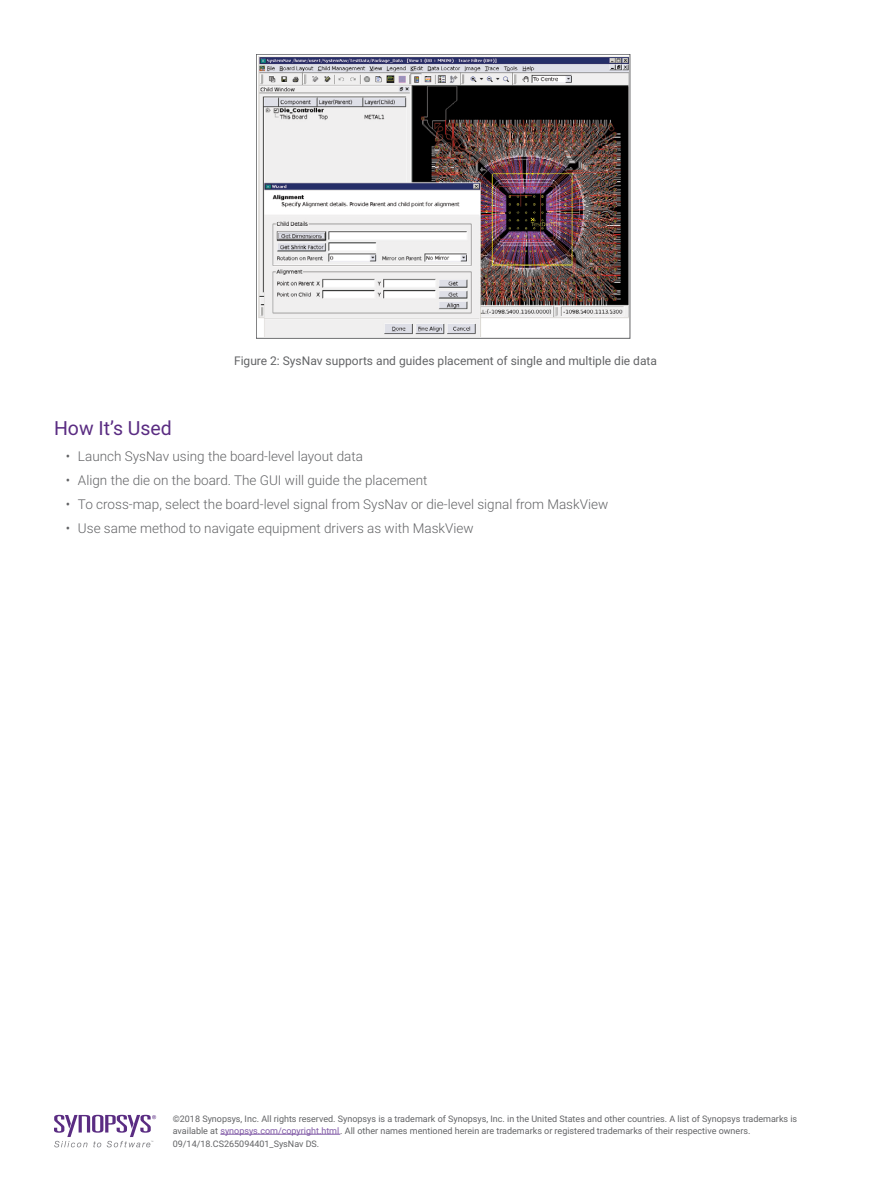
<style>
.page{position:relative;width:891px;height:1188px;background:#fff}
.page>*{position:absolute;margin:0;border:0;box-sizing:border-box;transform-origin:0 0}
.HEADING_1{font:19.5px "Roboto";color:#5a2c82}
.t1{font:300 13.5px "Roboto";color:#636466}
.FIGURE_CAPTION{font:12px "Roboto";color:#636466}
.t2{font:9px/12px "Roboto";color:#636466}
.s1{color:#7f58a5}
</style>
<div class="page">
<svg style="left:54px;top:1115px;width:102px;height:32px"></svg>
<hr style="left:220px;top:1134px;width:120px;height:1px;background:#7f58a5">
<div style="left:256px;top:54px;width:374px;height:285px;border:1px solid #636466"></div>
<img style="left:259px;top:56px;width:370px;height:281px">
<p class="FIGURE_CAPTION" style="left:234px;top:352px;width:424px">Figure 2: SysNav supports and guides placement of single and multiple die data</p>
<p class="HEADING_1" style="left:54px;top:415px;width:119px">How It’s Used</p>
<p class="t1" style="left:66px;top:447px;width:299px">• Launch SysNav using the board-level layout data</p>
<p class="t1" style="left:66px;top:471px;width:363px">• Align the die on the board. The GUI will guide the placement</p>
<p class="t1" style="left:66px;top:495px;width:544px">• To cross-map, select the board-level signal from SysNav or die-level signal from MaskView</p>
<p class="t1" style="left:66px;top:519px;width:409px">• Use same method to navigate equipment drivers as with MaskView</p>
<p class="t2" style="left:173px;top:1112px;width:626px">©2018 Synopsys, Inc. All rights reserved. Synopsys is a trademark of Synopsys, Inc. in the United States and other countries. A list of Synopsys trademarks is available at <span class="s1">synopsys.com/copyright.html</span> . All other names mentioned herein are trademarks or registered trademarks of their respective owners.</p>
<p class="t2" style="left:173px;top:1137px;width:148px">09/14/18.CS265094401_SysNav DS.</p>
</div>
